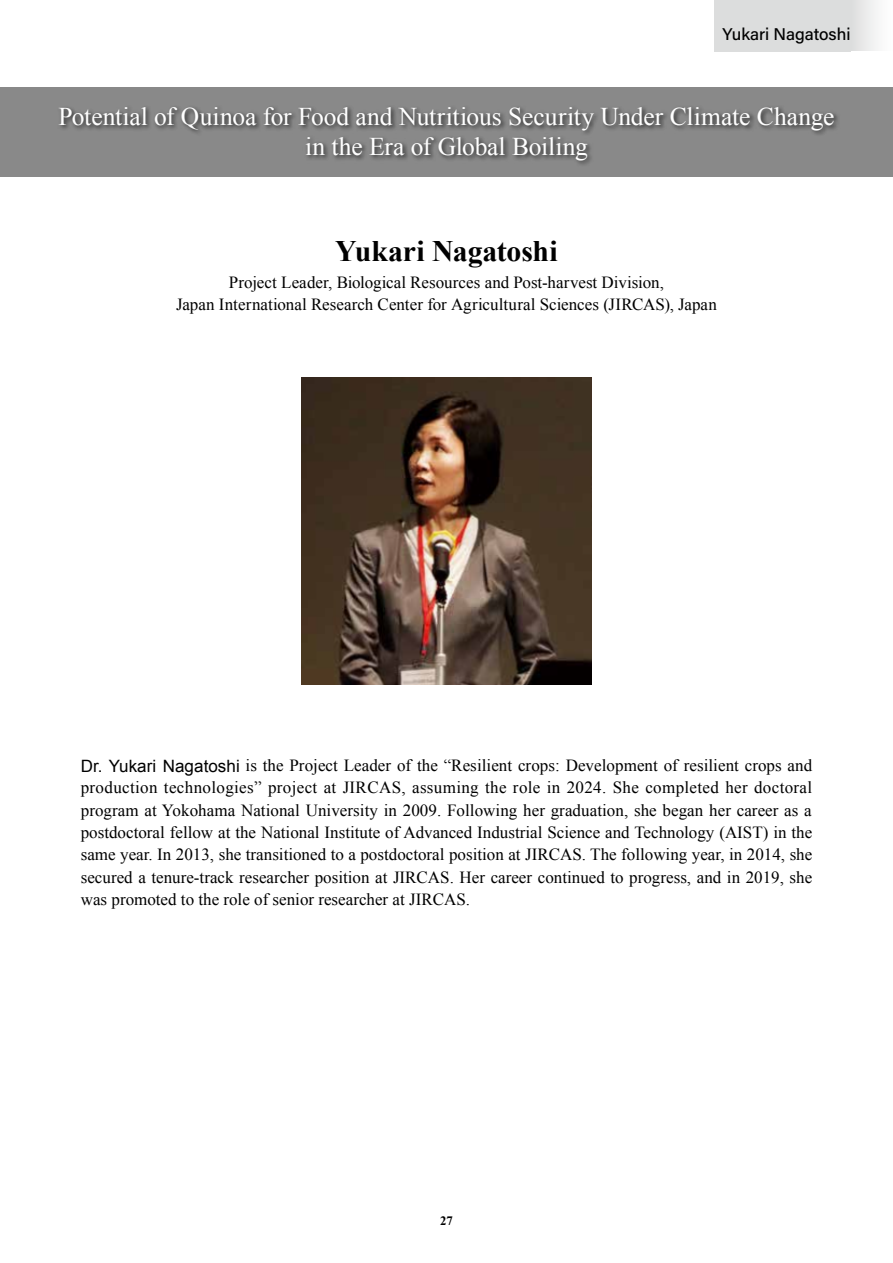
<style>
.page{position:relative;width:893px;height:1263px;background:#fff}
.page>*{position:absolute;margin:0;border:0;box-sizing:border-box;transform-origin:0 0}
.t1{font:700 29.7px "Times New Roman";letter-spacing:-.005em;color:#000}
.t2{font:25.5px/29.7px "Times New Roman";letter-spacing:-.005em;color:#fff;text-align:center}
.t3{font:16.95px/22.4px "Times New Roman";color:#000;text-align:center}
.t4{font:16.95px "Acumin Variable Concept";letter-spacing:-.005em;color:#000}
.t5{font:700 12.75px "Times New Roman";color:#000}
.s1{font-family:"Arial"}
</style>
<div class="page">
<img style="left:302px;top:377px;width:289px;height:308px">
<div style="left:0;top:87px;width:893px;height:89px;background:#898989"></div>
<div style="left:57px;top:105px;width:783px;height:62px;background:#000;opacity:.7"></div>
<div style="left:714px;top:0;width:136px;height:51px;background:#dcdddd"></div>
<div style="left:850px;top:0;width:43px;height:51px;background:linear-gradient(to right,#dddede,#fff)"></div>
<p class="t4" style="left:722px;top:22px;width:129px">Yukari Nagatoshi</p>
<h2 class="t2" style="left:59px;top:102px;width:777px">Potential of Quinoa for Food and Nutritious Security Under Climate Change in the Era of Global Boiling</h2>
<h1 class="t1" style="left:335px;top:230px;width:224px">Yukari Nagatoshi</h1>
<p class="t3" style="left:176px;top:272px;width:542px;line-height:21.3px">Project Leader, Biological Resources and Post-harvest Division,<br>Japan International Research Center for Agricultural Sciences (JIRCAS), Japan</p>
<p class="t3" style="left:81px;top:754px;width:733px;text-align:justify"><span class="s1">Dr. Yukari Nagatoshi</span> is the Project Leader of the “Resilient crops: Development of resilient crops and production technologies” project at JIRCAS, assuming the role in 2024. She completed her doctoral program at Yokohama National University in 2009. Following her graduation, she began her career as a postdoctoral fellow at the National Institute of Advanced Industrial Science and Technology (AIST) in the same year. In 2013, she transitioned to a postdoctoral position at JIRCAS. The following year, in 2014, she secured a tenure-track researcher position at JIRCAS. Her career continued to progress, and in 2019, she was promoted to the role of senior researcher at JIRCAS.</p>
<p class="t5" style="left:440px;top:1211px;width:14px">27</p>
</div>
